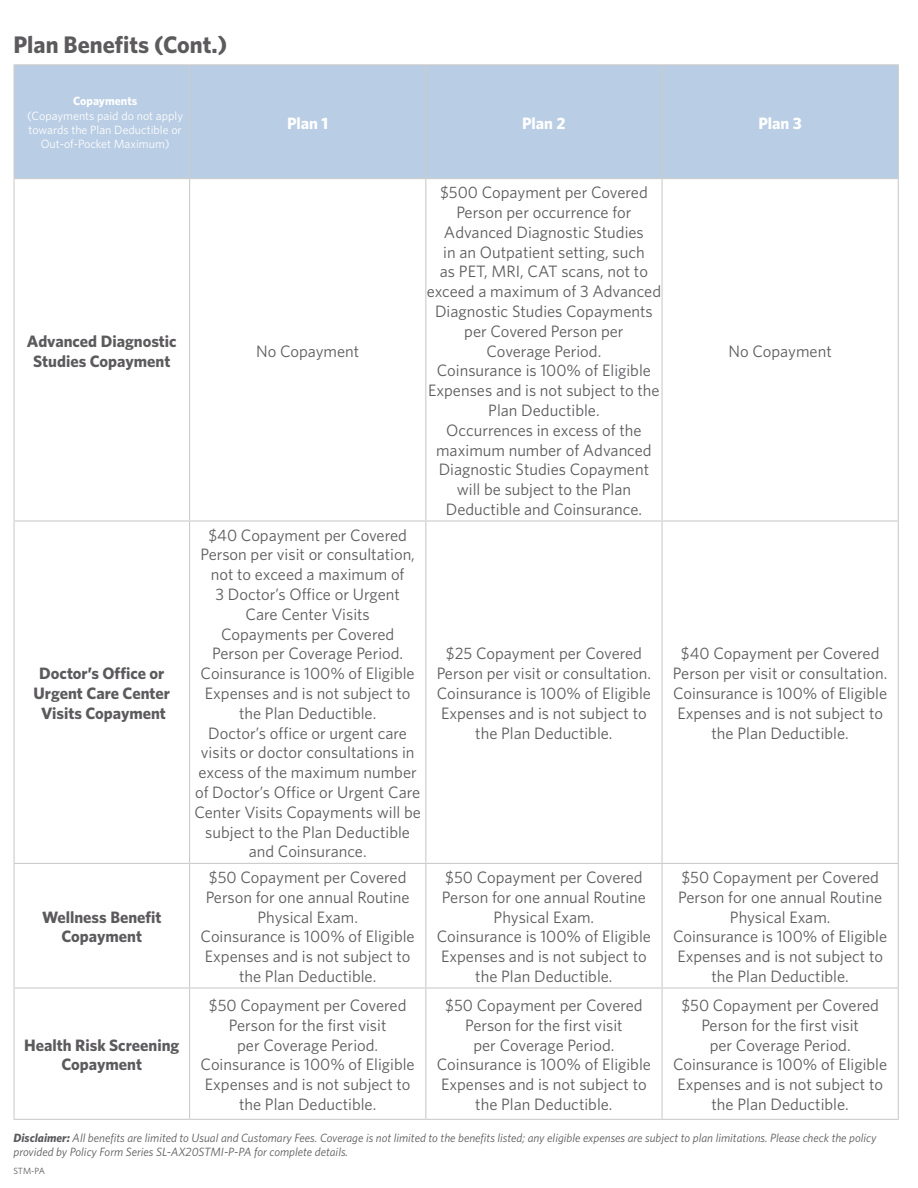
<style>
.page{position:relative;width:918px;height:1188px;background:#fff}
.page>*{position:absolute;margin:0;border:0;box-sizing:border-box;transform-origin:0 0}
.Paragraph_Style2{font:700 24px "Whitney HTF";color:#5c5a5d}
.t1{font:16.5px/19.8px "Whitney HTF";color:#5c5a5d;text-align:center}
.t2{font:700 16.5px/19.8px "Whitney HTF";color:#5c5a5d;text-align:center}
.t3{font:700 16.5px "Whitney HTF";color:#fff}
.Disclaimer{font:italic 12px/14.4px "Whitney HTF";color:#5c5a5d}
.t4{font:12px/14.4px "Whitney HTF";color:#fff;text-align:center}
.Paragraph_Style1{font:9px "Whitney HTF";color:#5c5a5d}
.s1{font-weight:700}
</style>
<div class="page">
<div style="left:15px;top:65px;width:883px;height:113px;background:#b9cde4"></div>
<hr style="left:14px;top:64px;width:176px;height:1px;background:#ccc">
<hr style="left:14px;top:65px;width:1px;height:113px;background:#ccc">
<hr style="left:190px;top:64px;width:236px;height:1px;background:#ccc">
<hr style="left:189px;top:65px;width:1px;height:113px;background:#ccc">
<hr style="left:426px;top:64px;width:236px;height:1px;background:#ccc">
<hr style="left:425px;top:65px;width:1px;height:113px;background:#ccc">
<hr style="left:662px;top:64px;width:237px;height:1px;background:#ccc">
<hr style="left:662px;top:65px;width:1px;height:113px;background:#ccc">
<hr style="left:898px;top:65px;width:1px;height:113px;background:#ccc">
<hr style="left:14px;top:178px;width:176px;height:1px;background:#ccc">
<hr style="left:14px;top:179px;width:1px;height:341px;background:#ccc">
<hr style="left:190px;top:178px;width:236px;height:1px;background:#ccc">
<hr style="left:189px;top:179px;width:1px;height:341px;background:#ccc">
<hr style="left:426px;top:178px;width:236px;height:1px;background:#ccc">
<hr style="left:425px;top:179px;width:1px;height:341px;background:#ccc">
<hr style="left:662px;top:178px;width:237px;height:1px;background:#ccc">
<hr style="left:662px;top:179px;width:1px;height:341px;background:#ccc">
<hr style="left:898px;top:179px;width:1px;height:341px;background:#ccc">
<hr style="left:14px;top:520px;width:176px;height:2px;background:#ccc">
<hr style="left:14px;top:522px;width:1px;height:341px;background:#ccc">
<hr style="left:190px;top:520px;width:236px;height:2px;background:#ccc">
<hr style="left:189px;top:522px;width:1px;height:341px;background:#ccc">
<hr style="left:426px;top:520px;width:236px;height:2px;background:#ccc">
<hr style="left:425px;top:522px;width:1px;height:341px;background:#ccc">
<hr style="left:662px;top:520px;width:237px;height:2px;background:#ccc">
<hr style="left:662px;top:522px;width:1px;height:341px;background:#ccc">
<hr style="left:898px;top:522px;width:1px;height:341px;background:#ccc">
<hr style="left:14px;top:863px;width:176px;height:1px;background:#ccc">
<hr style="left:14px;top:864px;width:1px;height:123px;background:#ccc">
<hr style="left:190px;top:863px;width:236px;height:1px;background:#ccc">
<hr style="left:189px;top:864px;width:1px;height:123px;background:#ccc">
<hr style="left:426px;top:863px;width:236px;height:1px;background:#ccc">
<hr style="left:425px;top:864px;width:1px;height:123px;background:#ccc">
<hr style="left:662px;top:863px;width:237px;height:1px;background:#ccc">
<hr style="left:662px;top:864px;width:1px;height:123px;background:#ccc">
<hr style="left:898px;top:864px;width:1px;height:123px;background:#ccc">
<hr style="left:14px;top:987px;width:176px;height:2px;background:#ccc">
<hr style="left:14px;top:989px;width:1px;height:130px;background:#ccc">
<hr style="left:190px;top:987px;width:236px;height:2px;background:#ccc">
<hr style="left:189px;top:989px;width:1px;height:130px;background:#ccc">
<hr style="left:426px;top:987px;width:236px;height:2px;background:#ccc">
<hr style="left:425px;top:989px;width:1px;height:130px;background:#ccc">
<hr style="left:662px;top:987px;width:237px;height:2px;background:#ccc">
<hr style="left:662px;top:989px;width:1px;height:130px;background:#ccc">
<hr style="left:898px;top:989px;width:1px;height:130px;background:#ccc">
<hr style="left:14px;top:1119px;width:176px;height:1px;background:#ccc">
<hr style="left:190px;top:1119px;width:236px;height:1px;background:#ccc">
<hr style="left:426px;top:1119px;width:236px;height:1px;background:#ccc">
<hr style="left:662px;top:1119px;width:237px;height:1px;background:#ccc">
<p class="Paragraph_Style2" style="left:14px;top:30px;width:215px">Plan Benefits (Cont.)</p>
<p class="t4" style="left:27px;top:93px;width:157px"><span class="s1">Copayments<br></span>(Copayments paid do not apply towards the Plan Deductible or<br>Out-of-Pocket Maximum)</p>
<p class="t3" style="left:287px;top:113px;width:43px">Plan 1</p>
<p class="t3" style="left:522px;top:113px;width:45px">Plan 2</p>
<p class="t3" style="left:758px;top:113px;width:45px">Plan 3</p>
<p class="t2" style="left:27px;top:331px;width:151px">Advanced Diagnostic<br>Studies Copayment</p>
<p class="t1" style="left:256px;top:341px;width:105px">No Copayment</p>
<p class="t1" style="left:427px;top:182px;width:236px">$500 Copayment per Covered<br>Person per occurrence for<br>Advanced Diagnostic Studies<br>in an Outpatient setting, such<br>as PET, MRI, CAT scans, not to exceed a maximum of 3 Advanced<br>Diagnostic Studies Copayments per Covered Person per</p>
<p class="t1" style="left:428px;top:341px;width:233px">Coverage Period.<br>Coinsurance is 100% of Eligible<br>Expenses and is not subject to the<br>Plan Deductible.<br>Occurrences in excess of the maximum number of Advanced<br>Diagnostic Studies Copayment will be subject to the Plan<br>Deductible and Coinsurance.</p>
<p class="t1" style="left:729px;top:341px;width:105px">No Copayment</p>
<p class="t2" style="left:34px;top:663px;width:138px">Doctor’s Office or<br>Urgent Care Center</p>
<p class="t2" style="left:41px;top:703px;width:126px">Visits Copayment</p>
<p class="t2" style="left:42px;top:907px;width:121px">Wellness Benefit<br>Copayment</p>
<p class="t2" style="left:24px;top:1034px;width:157px">Health Risk Screening<br>Copayment</p>
<p class="t1" style="left:200px;top:525px;width:216px">$40 Copayment per Covered<br>Person per visit or consultation, not to exceed a maximum of</p>
<p class="t1" style="left:215px;top:584px;width:186px">3 Doctor’s Office or Urgent</p>
<p class="t1" style="left:246px;top:604px;width:126px">Care Center Visits</p>
<p class="t1" style="left:221px;top:624px;width:175px">Copayments per Covered</p>
<p class="t1" style="left:201px;top:643px;width:216px">Person per Coverage Period.<br>Coinsurance is 100% of Eligible<br>Expenses and is not subject to</p>
<p class="t1" style="left:194px;top:703px;width:228px">the Plan Deductible.<br>Doctor’s office or urgent care visits or doctor consultations in excess of the maximum number of Doctor’s Office or Urgent Care<br>Center Visits Copayments will be subject to the Plan Deductible</p>
<p class="t1" style="left:249px;top:841px;width:119px">and Coinsurance.</p>
<p class="t1" style="left:437px;top:643px;width:216px">$25 Copayment per Covered<br>Person per visit or consultation.<br>Coinsurance is 100% of Eligible<br>Expenses and is not subject to the Plan Deductible.</p>
<p class="t1" style="left:673px;top:643px;width:216px">$40 Copayment per Covered<br>Person per visit or consultation.<br>Coinsurance is 100% of Eligible<br>Expenses and is not subject to the Plan Deductible.</p>
<p class="t1" style="left:201px;top:867px;width:216px">$50 Copayment per Covered<br>Person for one annual Routine<br>Physical Exam.<br>Coinsurance is 100% of Eligible<br>Expenses and is not subject to the Plan Deductible.</p>
<p class="t1" style="left:437px;top:867px;width:216px">$50 Copayment per Covered<br>Person for one annual Routine<br>Physical Exam.<br>Coinsurance is 100% of Eligible<br>Expenses and is not subject to the Plan Deductible.</p>
<p class="t1" style="left:678px;top:867px;width:205px;text-align:left">$50 Copayment per Covered<br>Person for one annual Routine</p>
<p class="t1" style="left:673px;top:907px;width:216px">Physical Exam.<br>Coinsurance is 100% of Eligible<br>Expenses and is not subject to</p>
<p class="t1" style="left:712px;top:966px;width:139px">the Plan Deductible.</p>
<p class="t1" style="left:209px;top:995px;width:199px">$50 Copayment per Covered<br>Person for the first visit</p>
<p class="t1" style="left:201px;top:1035px;width:216px">per Coverage Period.<br>Coinsurance is 100% of Eligible<br>Expenses and is not subject to</p>
<p class="t1" style="left:239px;top:1094px;width:139px">the Plan Deductible.</p>
<p class="t1" style="left:445px;top:995px;width:199px">$50 Copayment per Covered</p>
<p class="t1" style="left:465px;top:1015px;width:159px">Person for the first visit</p>
<p class="t1" style="left:437px;top:1035px;width:216px">per Coverage Period.<br>Coinsurance is 100% of Eligible<br>Expenses and is not subject to</p>
<p class="t1" style="left:475px;top:1094px;width:139px">the Plan Deductible.</p>
<p class="t1" style="left:681px;top:995px;width:199px">$50 Copayment per Covered<br>Person for the first visit</p>
<p class="t1" style="left:673px;top:1035px;width:216px">per Coverage Period.<br>Coinsurance is 100% of Eligible</p>
<p class="t1" style="left:677px;top:1074px;width:207px">Expenses and is not subject to</p>
<p class="t1" style="left:712px;top:1094px;width:139px">the Plan Deductible.</p>
<p class="Disclaimer" style="left:14px;top:1130px;width:865px"><span class="s1">Disclaimer:</span> All benefits are limited to Usual and Customary Fees. Coverage is not limited to the benefits listed; any eligible expenses are subject to plan limitations. Please check the policy provided by Policy Form Series SL-AX20STMI-P-PA for complete details.</p>
<p class="Paragraph_Style1" style="left:14px;top:1165px;width:33px">STM-PA</p>
</div>
